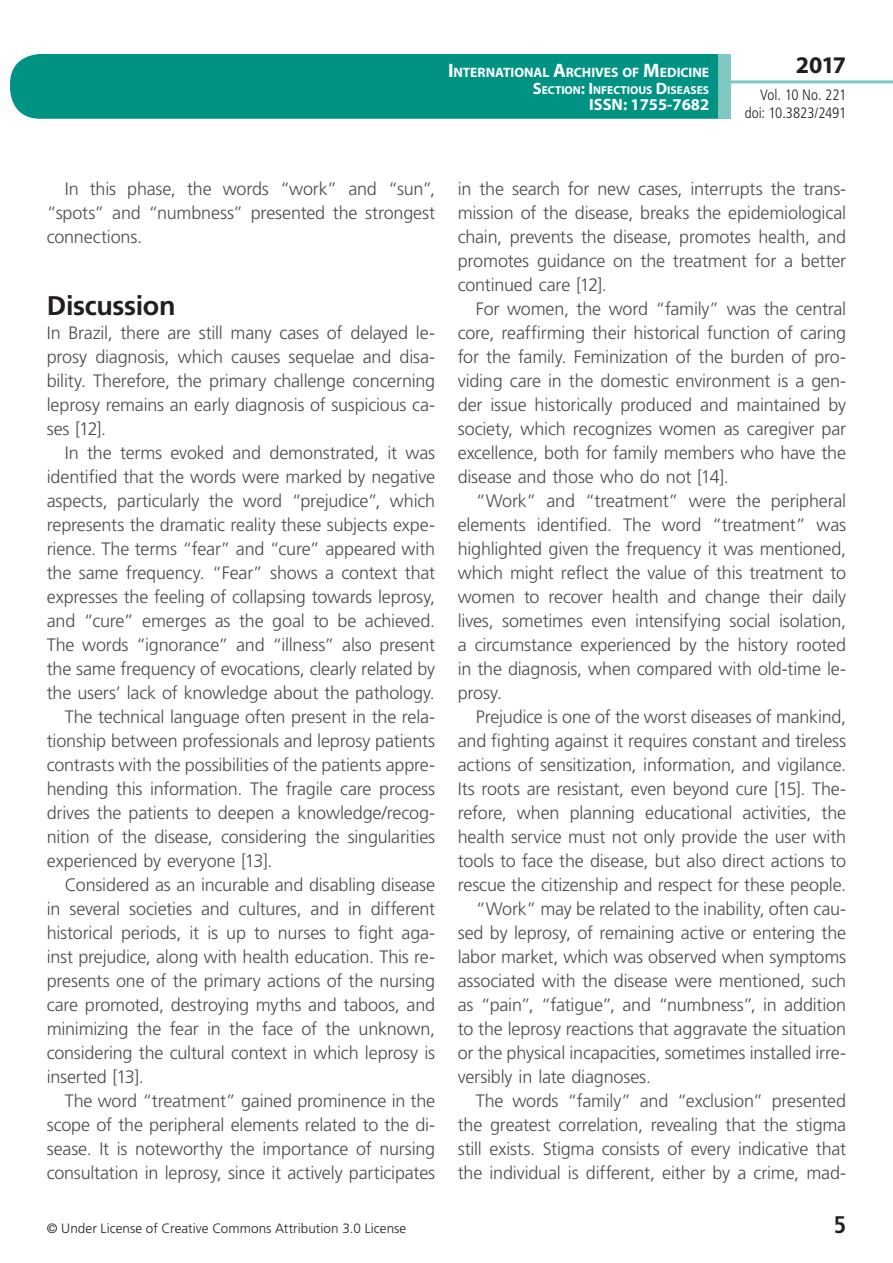
<style>
.page{position:relative;width:893px;height:1263px;background:#fff}
.page>*{position:absolute;margin:0;border:0;box-sizing:border-box;transform-origin:0 0}
.t1{font:700 27px "Frutiger LT Std";letter-spacing:-.015em;color:#231f20}
.t2{font:700 24px "Myriad Pro";color:#231f20}
.t3{font:700 condensed 24px "Frutiger LT Std";color:#231f20}
.t4{font:300 18px/24px "Frutiger LT Std";letter-spacing:-.01em;color:#4b4c4d;text-align:justify}
.t5{font:700 16.5px "Myriad Pro";color:#fff}
.t6{font:300 condensed 15px/18px "Frutiger LT Std";letter-spacing:-.01em;color:#231f20;text-align:right}
.t7{font:700 13.65px "Myriad Pro";letter-spacing:-.005em;color:#fff}
.t8{font:300 13.5px "Frutiger LT Std";letter-spacing:.005em;color:#231f20}
.t9{font:700 11.55px "Myriad Pro";color:#fff}
.s1{font-size:19.5px}
.s2{font-size:16.5px}
</style>
<div class="page">
<div style="left:10px;top:54px;width:775px;height:65px;background:#009384;border-radius:30px"></div>
<div style="left:732px;top:0;width:161px;height:157px;background:#fff"></div>
<hr style="left:730px;top:80px;width:163px;height:3px;background:#80c9c2">
<div style="left:718px;top:54px;width:13px;height:65px;background:#80c9c2"></div>
<p class="t7" style="left:448px;top:64px;width:263px"><span class="s1">I</span>NTERNATIONAL <span class="s1">A</span>RCHIVES OF <span class="s1">M</span>EDICINE</p>
<p class="t9" style="left:533px;top:82px;width:178px"><span class="s2">S</span>ECTION<span class="s2">: I</span>NFECTIOUS <span class="s2">D</span>ISEASES</p>
<p class="t5" style="left:589px;top:94px;width:122px">ISSN: 1755-7682</p>
<h2 class="t2" style="left:796px;top:49px;width:52px">2017</h2>
<p class="t6" style="left:745px;top:86px;width:103px">Vol. 10 No. 221 doi: 10.3823/2491</p>
<p class="t4" style="left:47px;top:177px;width:390px;text-indent:18px">In this phase, the words “work” and “sun”, “spots” and “numbness” presented the strongest connections.</p>
<h1 class="t1" style="left:47px;top:290px;width:130px">Discussion</h1>
<p class="t4" style="left:47px;top:321px;width:390px">In Brazil, there are still many cases of delayed le&shy;prosy diagnosis, which causes sequelae and disa&shy;bility. Therefore, the primary challenge concerning leprosy remains an early diagnosis of suspicious ca&shy;ses [12].</p>
<p class="t4" style="left:65px;top:441px;width:372px">In the terms evoked and demonstrated, it was</p>
<p class="t4" style="left:47px;top:465px;width:390px">identified that the words were marked by negative</p>
<p class="t4" style="left:47px;top:489px;width:390px">aspects, particularly the word “prejudice”, which</p>
<p class="t4" style="left:47px;top:513px;width:390px">represents the dramatic reality these subjects expe-</p>
<p class="t4" style="left:47px;top:537px;width:390px">rience. The terms “fear” and “cure” appeared with</p>
<p class="t4" style="left:47px;top:561px;width:390px">the same frequency. “Fear” shows a context that</p>
<p class="t4" style="left:47px;top:585px;width:390px">expresses the feeling of collapsing towards leprosy,</p>
<p class="t4" style="left:47px;top:609px;width:390px">and “cure” emerges as the goal to be achieved.</p>
<p class="t4" style="left:47px;top:633px;width:390px">The words “ignorance” and “illness” also present</p>
<p class="t4" style="left:47px;top:657px;width:390px">the same frequency of evocations, clearly related by</p>
<p class="t4" style="left:47px;top:681px;width:390px">the users’ lack of knowledge about the pathology.</p>
<p class="t4" style="left:65px;top:705px;width:372px">The technical language often present in the rela-</p>
<p class="t4" style="left:47px;top:729px;width:390px">tionship between professionals and leprosy patients</p>
<p class="t4" style="left:47px;top:753px;width:390px">contrasts with the possibilities of the patients appre-</p>
<p class="t4" style="left:47px;top:777px;width:390px">hending this information. The fragile care process</p>
<p class="t4" style="left:47px;top:801px;width:390px">drives the patients to deepen a knowledge/recog-</p>
<p class="t4" style="left:47px;top:825px;width:390px">nition of the disease, considering the singularities</p>
<p class="t4" style="left:47px;top:849px;width:227px">experienced by everyone [13].</p>
<p class="t4" style="left:65px;top:873px;width:372px">Considered as an incurable and disabling disease</p>
<p class="t4" style="left:47px;top:897px;width:390px">in several societies and cultures, and in different</p>
<p class="t4" style="left:47px;top:921px;width:390px">historical periods, it is up to nurses to fight aga-</p>
<p class="t4" style="left:47px;top:945px;width:390px">inst prejudice, along with health education. This re-</p>
<p class="t4" style="left:47px;top:969px;width:390px">presents one of the primary actions of the nursing</p>
<p class="t4" style="left:47px;top:993px;width:390px">care promoted, destroying myths and taboos, and</p>
<p class="t4" style="left:47px;top:1017px;width:390px">minimizing the fear in the face of the unknown,</p>
<p class="t4" style="left:47px;top:1041px;width:390px">considering the cultural context in which leprosy is</p>
<p class="t4" style="left:47px;top:1065px;width:99px">inserted [13].</p>
<p class="t4" style="left:65px;top:1089px;width:372px">The word “treatment” gained prominence in the</p>
<p class="t4" style="left:47px;top:1113px;width:390px">scope of the peripheral elements related to the di-</p>
<p class="t4" style="left:47px;top:1137px;width:390px">sease. It is noteworthy the importance of nursing</p>
<p class="t4" style="left:47px;top:1161px;width:390px">consultation in leprosy, since it actively participates</p>
<p class="t4" style="left:458px;top:177px;width:390px">in the search for new cases, interrupts the trans&shy;mission of the disease, breaks the epidemiological chain, prevents the disease, promotes health, and promotes guidance on the treatment for a better continued care [12].</p>
<p class="t4" style="left:458px;top:297px;width:390px;text-indent:18px">For women, the word “family” was the central core, reaffirming their historical function of caring for the family. Feminization of the burden of pro&shy;viding care in the domestic environment is a gen&shy;der issue historically produced and maintained by society, which recognizes women as caregiver par excellence, both for family members who have the disease and those who do not [14].</p>
<p class="t4" style="left:458px;top:489px;width:390px;text-indent:18px">“Work” and “treatment” were the peripheral elements identified. The word “treatment” was highlighted given the frequency it was mentioned, which might reflect the value of this treatment to women to recover health and change their daily lives, sometimes even intensifying social isolation, a circumstance experienced by the history rooted in the diagnosis, when compared with old-time le&shy;prosy.</p>
<p class="t4" style="left:476px;top:705px;width:372px">Prejudice is one of the worst diseases of mankind,</p>
<p class="t4" style="left:458px;top:729px;width:390px">and fighting against it requires constant and tireless</p>
<p class="t4" style="left:458px;top:753px;width:390px">actions of sensitization, information, and vigilance.</p>
<p class="t4" style="left:458px;top:777px;width:390px">Its roots are resistant, even beyond cure [15]. The-</p>
<p class="t4" style="left:458px;top:801px;width:390px">refore, when planning educational activities, the</p>
<p class="t4" style="left:458px;top:824px;width:390px">health service must not only provide the user with</p>
<p class="t4" style="left:458px;top:848px;width:390px">tools to face the disease, but also direct actions to</p>
<p class="t4" style="left:458px;top:872px;width:390px">rescue the citizenship and respect for these people.</p>
<p class="t4" style="left:476px;top:896px;width:372px">“Work” may be related to the inability, often cau-</p>
<p class="t4" style="left:458px;top:920px;width:390px">sed by leprosy, of remaining active or entering the</p>
<p class="t4" style="left:458px;top:944px;width:390px">labor market, which was observed when symptoms</p>
<p class="t4" style="left:458px;top:968px;width:390px">associated with the disease were mentioned, such</p>
<p class="t4" style="left:458px;top:992px;width:390px">as “pain”, “fatigue”, and “numbness”, in addition</p>
<p class="t4" style="left:458px;top:1016px;width:390px">to the leprosy reactions that aggravate the situation</p>
<p class="t4" style="left:458px;top:1040px;width:390px">or the physical incapacities, sometimes installed irre-</p>
<p class="t4" style="left:458px;top:1064px;width:195px">versibly in late diagnoses.</p>
<p class="t4" style="left:476px;top:1088px;width:372px">The words “family” and “exclusion” presented</p>
<p class="t4" style="left:458px;top:1112px;width:390px">the greatest correlation, revealing that the stigma</p>
<p class="t4" style="left:458px;top:1136px;width:390px">still exists. Stigma consists of every indicative that</p>
<p class="t4" style="left:458px;top:1160px;width:390px">the individual is different, either by a crime, mad-</p>
<p class="t8" style="left:47px;top:1220px;width:361px">© Under License of Creative Commons Attribution 3.0 License</p>
<h2 class="t3" style="left:834px;top:1210px;width:14px">5</h2>
</div>
